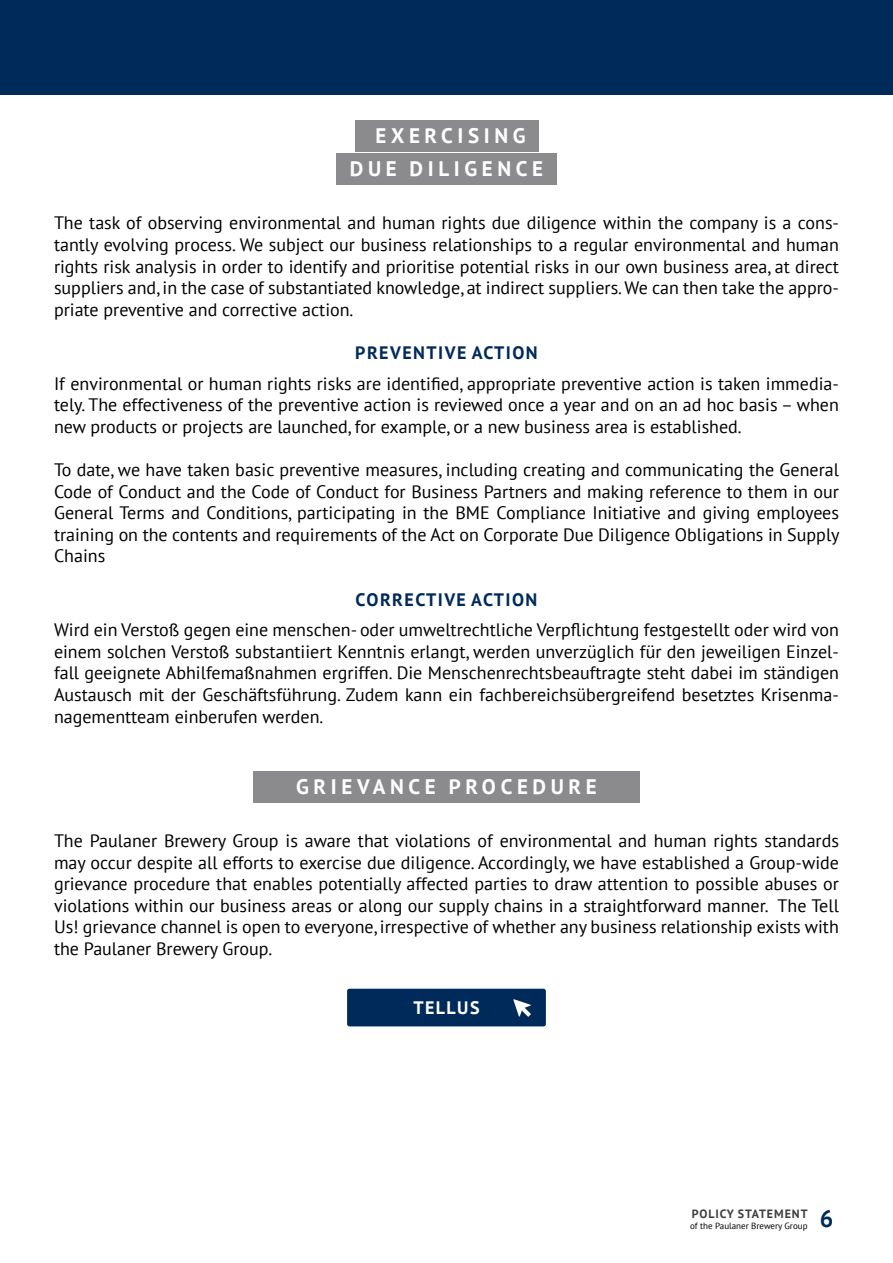
<style>
.page{position:relative;width:893px;height:1263px;background:#fff}
.page>*{position:absolute;margin:0;border:0;box-sizing:border-box;transform-origin:0 0}
.t1{font:700 24px "PT Sans";color:#002a5a}
.t2{font:700 21px/33px "PT Sans";letter-spacing:.22em;color:#fff;text-align:center}
.t3{font:18px/21.6px "PT Sans";color:#000;text-align:justify}
.t4{font:700 18px "PT Sans";letter-spacing:.08em;color:#002a5a}
.t5{font:700 18px "PT Sans";letter-spacing:.08em;color:#fff}
.t6{font:700 12px "PT Sans";letter-spacing:.08em;color:#3e3d40}
.t7{font:9px "PT Sans";color:#000}
</style>
<div class="page">
<div style="left:0;top:0;width:892px;height:95px;background:#002a5a"></div>
<div style="left:355px;top:120px;width:183px;height:31px;background:#8b8a8c"></div>
<div style="left:336px;top:154px;width:220px;height:31px;background:#8b8a8c"></div>
<div style="left:253px;top:772px;width:387px;height:31px;background:#8b8a8c"></div>
<div style="left:349px;top:991px;width:195px;height:33px;background:#002a5a"></div>
<div style="left:347px;top:989px;width:199px;height:37px;border:4px solid #002a5a"></div>
<svg style="left:513px;top:999px;width:18px;height:18px"></svg>
<p class="t2" style="left:350px;top:119px;width:195px">EXERCISING<br>DUE DILIGENCE</p>
<p class="t3" style="left:54px;top:212px;width:787px">The task of observing environmental and human rights due diligence within the company is a cons&shy;tantly evolving process. We subject our business relationships to a regular environmental and human rights risk analysis in order to identify and prioritise potential risks in our own business area, at direct suppliers and, in the case of substantiated knowledge, at indirect suppliers. We can then take the appro&shy;priate preventive and corrective action.</p>
<p class="t4" style="left:355px;top:341px;width:184px">PREVENTIVE ACTION</p>
<p class="t3" style="left:54px;top:372px;width:786px">If environmental or human rights risks are identified, appropriate preventive action is taken immedia&shy;tely. The effectiveness of the preventive action is reviewed once a year and on an ad hoc basis – when new products or projects are launched, for example, or a new business area is established.</p>
<p class="t3" style="left:54px;top:458px;width:787px">To date, we have taken basic preventive measures, including creating and communicating the General Code of Conduct and the Code of Conduct for Business Partners and making reference to them in our General Terms and Conditions, participating in the BME Compliance Initiative and giving employees training on the contents and requirements of the Act on Corporate Due Diligence Obligations in Supply Chains</p>
<p class="t4" style="left:356px;top:587px;width:183px">CORRECTIVE ACTION</p>
<p class="t3" style="left:54px;top:619px;width:786px">Wird ein Verstoß gegen eine menschen- oder umweltrechtliche Verpflichtung festgestellt oder wird von einem solchen Verstoß substantiiert Kenntnis erlangt, werden unverzüglich für den jeweiligen Einzel&shy;fall geeignete Abhilfemaßnahmen ergriffen. Die Menschenrechtsbeauftragte steht dabei im ständigen Austausch mit der Geschäftsführung. Zudem kann ein fachbereichsübergreifend besetztes Krisenma&shy;nagementteam einberufen werden.</p>
<p class="t2" style="left:296px;top:770px;width:302px">GRIEVANCE PROCEDURE</p>
<p class="t3" style="left:54px;top:829px;width:786px">The Paulaner Brewery Group is aware that violations of environmental and human rights standards may occur despite all efforts to exercise due diligence. Accordingly, we have established a Group-wide grievance procedure that enables potentially affected parties to draw attention to possible abuses or violations within our business areas or along our supply chains in a straightforward manner. The Tell Us! grievance channel is open to everyone, irrespective of whether any business relationship exists with the Paulaner Brewery Group.</p>
<p class="t5" style="left:413px;top:996px;width:68px">TELLUS</p>
<p class="t6" style="left:692px;top:1206px;width:117px">POLICY STATEMENT</p>
<p class="t7" style="left:690px;top:1220px;width:119px">of the Paulaner Brewery Group</p>
<h1 class="t1" style="left:819px;top:1202px;width:15px">6</h1>
</div>
